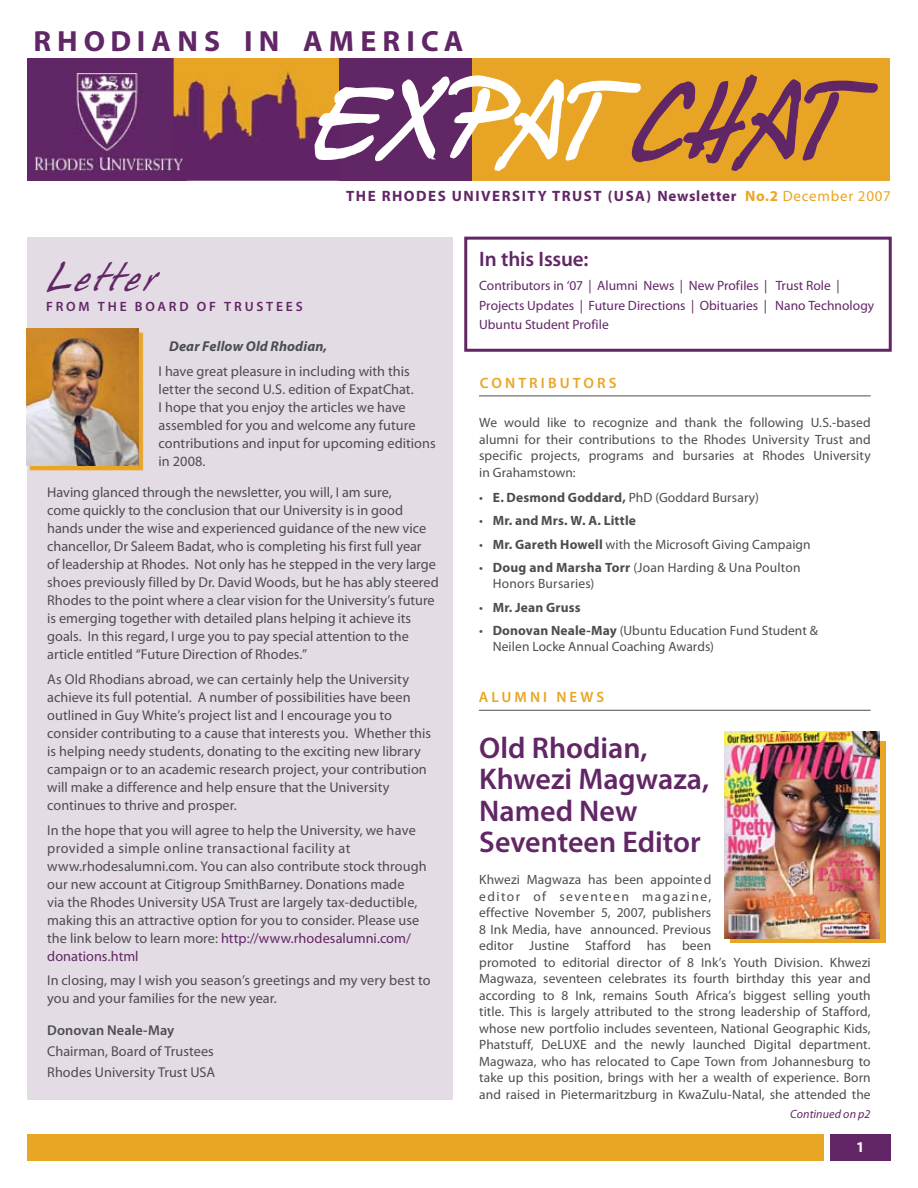
<style>
.page{position:relative;width:918px;height:1188px;background:#fff}
.page>*{position:absolute;margin:0;border:0;box-sizing:border-box;transform-origin:0 0}
.t1{font:93.3px "Hans Hand";letter-spacing:.025em;color:#fff;scale:.8 1}
.t2{font:36px "Hans Hand";letter-spacing:.105em;color:#622666}
.t3{font:600 30px/31.5px "Myriad Pro";color:#622666}
.t4{font:700 29.25px "Myriad";letter-spacing:.21em;color:#612666}
.t5{font:600 21px "Myriad Pro";color:#622666}
.t6{font:700 15px "Myriad";letter-spacing:.1em;color:#622666}
.t7{font:600 15px "Myriad Pro";letter-spacing:.205em;color:#e9a524}
.t8{font:14.25px/18px "Myriad Pro";color:#4c4d4f}
.t9{font:italic 700 14.25px "Myriad Pro";letter-spacing:.01em;color:#4c4d4f}
.t10{font:600 14.25px "Myriad Pro";letter-spacing:.01em;color:#4c4d4f}
.t11{font:13.5px/16.5px "Myriad Pro";letter-spacing:.005em;color:#4c4d4f}
.t12{font:13.5px/19.5px "Myriad Pro";color:#622666}
.t13{font:700 13.5px "Myriad Pro";letter-spacing:.01em;color:#4c4d4f}
.t14{font:600 13.5px "Myriad Pro";letter-spacing:.21em;color:#622666}
.t15{font:italic 12px "Myriad Pro";letter-spacing:.01em;color:#622666}
.s1{color:#612666}
.s2{color:#e9a524}
.s3{font-weight:400;color:#e9a524}
.s4{color:#622666}
.s5{font-weight:700}
.s6{font-weight:400}
</style>
<div class="page">
<div style="left:830px;top:1134px;width:61px;height:27px;background:#622666"></div>
<div style="left:27px;top:1134px;width:797px;height:27px;background:#e9a524"></div>
<div style="left:27px;top:237px;width:426px;height:862px;background:#e3dce4"></div>
<div style="left:471px;top:58px;width:419px;height:123px;background:#e8a424"></div>
<div style="left:27px;top:58px;width:160px;height:123px;background:#612666"></div>
<img style="left:174px;top:58px;width:165px;height:123px">
<div style="left:339px;top:58px;width:133px;height:123px;background:#612666"></div>
<img style="left:35px;top:155px;width:147px;height:22px">
<img style="left:68px;top:73px;width:74px;height:83px">
<svg style="left:313px;top:58px;width:565px;height:117px"></svg>
<div style="left:464px;top:237px;width:428px;height:115px;border:3px solid #622666"></div>
<hr style="left:479px;top:710px;width:391px;height:1px;background:#4c4d4f">
<hr style="left:479px;top:396px;width:391px;height:1px;background:#4c4d4f">
<div style="left:730px;top:741px;width:156px;height:202px;background:#e9a524"></div>
<img style="left:724px;top:731px;width:156px;height:207px">
<svg style="left:29px;top:332px;width:115px;height:139px"></svg>
<img style="left:26px;top:329px;width:112px;height:137px">
<h3 class="t4" style="left:34px;top:27px;width:431px">RHODIANS IN AMERICA</h3>
<h1 class="t1" style="left:316px;top:72px;width:654px">EXPAT<span class="s1">CHAT</span></h1>
<h2 class="t2" style="left:46px;top:257px;width:109px">Letter</h2>
<p class="t14" style="left:46px;top:298px;width:258px">from the board of trustees</p>
<p class="t6" style="left:346px;top:188px;width:546px">THE RHODES UNIVERSITY TRU ST (USA) NEWSLETTER <span class="s2">NO.2</span> <span class="s3">December 2007</span></p>
<h3 class="t5" style="left:479px;top:245px;width:111px">In this Issue:</h3>
<p class="t12" style="left:479px;top:276px;width:397px">Contributors in ‘07 | Alumni News | New Profiles | Trust Role |<br>Projects Updates | Future Directions | Obituaries | Nano Technology<br>Ubuntu Student Profile</p>
<p class="t9" style="left:169px;top:337px;width:160px">Dear Fellow Old Rhodian,</p>
<p class="t8" style="left:159px;top:362px;width:279px">I have great pleasure in including with this letter the second U.S. edition of ExpatChat.<br>I hope that you enjoy the articles we have assembled for you and welcome any future contributions and input for upcoming editions in 2008.</p>
<p class="t8" style="left:47px;top:483px;width:393px">Having glanced through the newsletter, you will, I am sure,<br>come quickly to the conclusion that our University is in good hands under the wise and experienced guidance of the new vice chancellor, Dr Saleem Badat, who is completing his first full year<br>of leadership at Rhodes. Not only has he stepped in the very large shoes previously filled by Dr. David Woods, but he has ably steered Rhodes to the point where a clear vision for the University’s future is emerging together with detailed plans helping it achieve its goals. In this regard, I urge you to pay special attention to the article entitled “Future Direction of Rhodes.”</p>
<p class="t8" style="left:47px;top:670px;width:385px">As Old Rhodians abroad, we can certainly help the University achieve its full potential. A number of possibilities have been outlined in Guy White’s project list and I encourage you to consider contributing to a cause that interests you. Whether this is helping needy students, donating to the exciting new library campaign or to an academic research project, your contribution will make a difference and help ensure that the University continues to thrive and prosper.</p>
<p class="t8" style="left:47px;top:821px;width:381px">In the hope that you will agree to help the University, we have provided a simple online transactional facility at www.rhodesalumni.com. You can also contribute stock through our new account at Citigroup SmithBarney. Donations made<br>via the Rhodes University USA Trust are largely tax-deductible, making this an attractive option for you to consider. Please use the link below to learn more: <span class="s4">http://www.rhodesalumni.com/ donations.html</span></p>
<p class="t8" style="left:47px;top:971px;width:385px">In closing, may I wish you season’s greetings and my very best to you and your families for the new year.</p>
<p class="t10" style="left:47px;top:1021px;width:129px">Donovan Neale-May</p>
<p class="t8" style="left:47px;top:1040px;width:169px;line-height:21px">Chairman, Board of Trustees<br>Rhodes University Trust USA</p>
<p class="t7" style="left:480px;top:373px;width:138px">Con tri butors</p>
<p class="t11" style="left:479px;top:414px;width:393px;text-align:justify">We would like to recognize and thank the following U.S.-based alumni for their contributions to the Rhodes University Trust and specific projects, programs and bursaries at Rhodes University in Grahamstown:</p>
<p class="t11" style="left:479px;top:489px;width:281px">• <span class="s5">E. Desmond Goddard,</span> PhD (Goddard Bursary)</p>
<p class="t13" style="left:479px;top:512px;width:158px"><span class="s6">•</span> Mr. and Mrs. W. A. Little</p>
<p class="t11" style="left:479px;top:536px;width:333px">• <span class="s5">Mr. Gareth Howell</span> with the Microsoft Giving Campaign</p>
<p class="t11" style="left:493px;top:559px;width:309px;text-indent:-13px">• <span class="s5">Doug and Marsha Torr</span> (Joan Harding &amp; Una Poulton<br>Honors Bursaries)</p>
<p class="t13" style="left:479px;top:598px;width:103px"><span class="s6">•</span> Mr. Jean Gruss</p>
<p class="t11" style="left:493px;top:622px;width:327px;text-indent:-14px">• <span class="s5">Donovan Neale-May</span> (Ubuntu Education Fund Student &amp;<br>Neilen Locke Annual Coaching Awards)</p>
<p class="t7" style="left:479px;top:688px;width:47px">Alumni</p>
<p class="t7" style="left:556px;top:688px;width:48px">NEWS</p>
<h3 class="t3" style="left:479px;top:731px;width:231px">Old Rhodian,<br>Khwezi Magwaza,<br>Named New<br>Seventeen Editor</h3>
<p class="t11" style="left:479px;top:872px;width:393px">Khwezi Magwaza has been appointed<br>editor of seventeen magazine,<br>effective November 5, 2007, publishers<br>8 Ink Media, have announced. Previous<br>editor Justine Stafford has been<br>promoted to editorial director of 8 Ink’s Youth Division. Khwezi Magwaza, seventeen celebrates its fourth birthday this year and according to 8 Ink, remains South Africa’s biggest selling youth title. This is largely attributed to the strong leadership of Stafford, whose new portfolio includes seventeen, National Geographic Kids, Phatstuff, DeLUXE and the newly launched Digital department.<br>Magwaza, who has relocated to Cape Town from Johannesburg to take up this position, brings with her a wealth of experience. Born and raised in Pietermaritzburg in KwaZulu-Natal, she attended the</p>
<p class="t15" style="left:790px;top:1107px;width:82px">Continued on p2</p>
</div>
